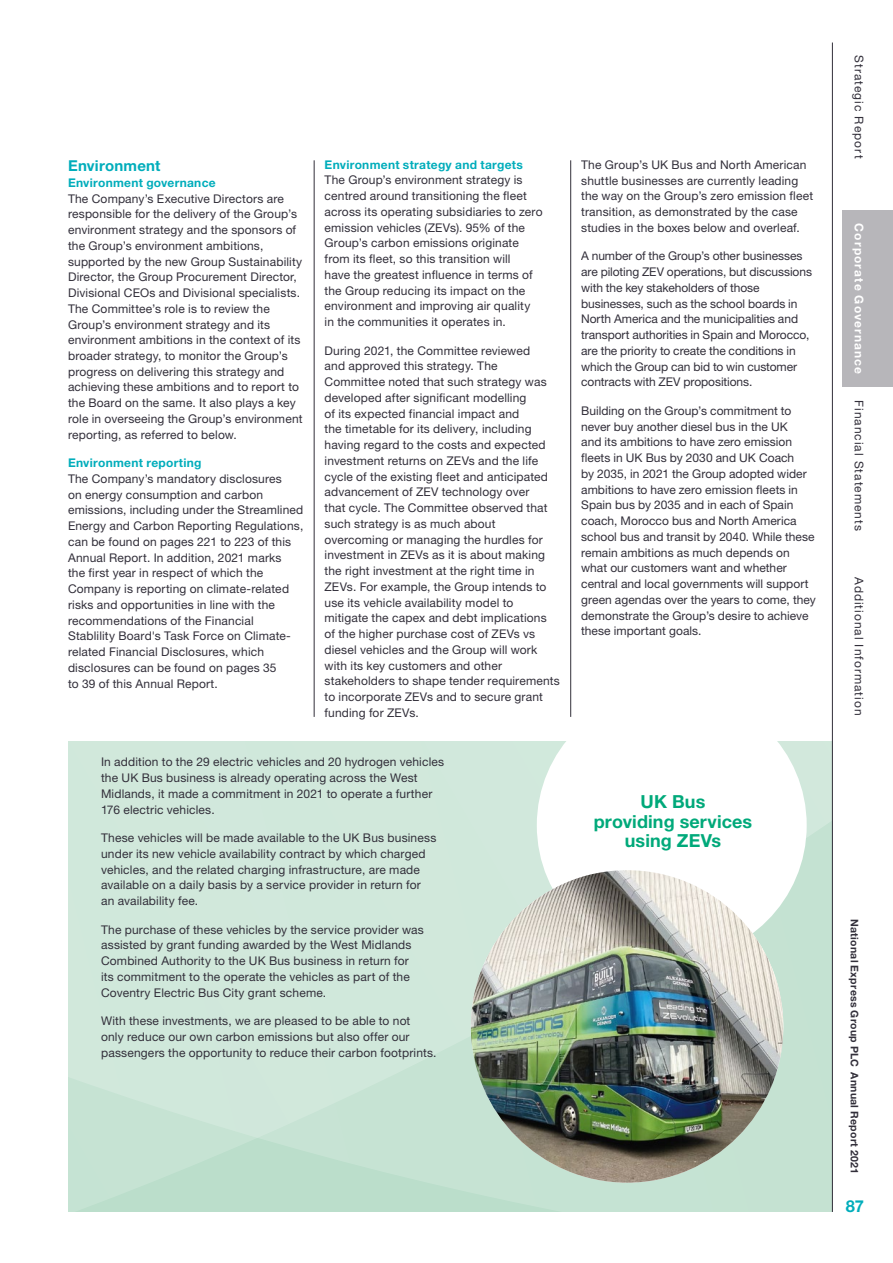
<style>
.page{position:relative;width:893px;height:1263px;background:#fff}
.page>*{position:absolute;margin:0;border:0;box-sizing:border-box;transform-origin:0 0}
.t1{font:700 18px/19.5px "Helvetica Neue LT Std";letter-spacing:.005em;color:#00a97a;text-align:center}
.t2{font:700 16.5px "Helvetica Neue LT Std";color:#00adbb}
.t3{font:700 15px "Helvetica Neue LT Std";letter-spacing:.015em;color:#00adbb}
.t4{font:12px/15.8px "Helvetica Neue LT Std";letter-spacing:.01em;color:#322f3a}
.t5{font:700 12px "Helvetica Neue LT Std";letter-spacing:.025em;color:#00adbb}
.t6{font:12px "Helvetica Neue LT Std";letter-spacing:.085em;color:#322f3a}
.t7{font:12px "Helvetica Neue LT Std";letter-spacing:.08em;color:#322f3a}
.t8{font:700 12px "Helvetica Neue LT Std";letter-spacing:.09em;color:#fff}
.t9{font:700 10.5px "Helvetica Neue LT Std";letter-spacing:.03em;color:#322f3a}
</style>
<div class="page">
<hr style="left:314px;top:160px;width:1px;height:557px;background:#322f3a">
<svg style="left:68px;top:741px;width:764px;height:471px;background:#cbe5d7"></svg>
<svg style="left:537px;top:741px;width:270px;height:219px"></svg>
<img style="left:471px;top:870px;width:312px;height:313px;border-radius:156px">
<hr style="left:570px;top:160px;width:1px;height:557px;background:#322f3a">
<div style="left:842px;top:211px;width:51px;height:176px;background:#b7b6ba"></div>
<hr style="left:832px;top:43px;width:1px;height:1169px;background:#322f3a">
<p class="t5" style="left:325px;top:157px;width:200px">Environment strategy and targets</p>
<p class="t4" style="left:325px;top:172px;width:220px">The Group’s environment strategy is centred around transitioning the fleet across its operating subsidiaries to zero emission vehicles (ZEVs). 95% of the Group’s carbon emissions originate from its fleet, so this transition will<br>have the greatest influence in terms of the Group reducing its impact on the environment and improving air quality in the communities it operates in.</p>
<p class="t4" style="left:325px;top:342px;width:237px">During 2021, the Committee reviewed<br>and approved this strategy. The Committee noted that such strategy was developed after significant modelling<br>of its expected financial impact and<br>the timetable for its delivery, including having regard to the costs and expected investment returns on ZEVs and the life cycle of the existing fleet and anticipated advancement of ZEV technology over<br>that cycle. The Committee observed that such strategy is as much about overcoming or managing the hurdles for investment in ZEVs as it is about making the right investment at the right time in ZEVs. For example, the Group intends to use its vehicle availability model to mitigate the capex and debt implications of the higher purchase cost of ZEVs vs diesel vehicles and the Group will work with its key customers and other stakeholders to shape tender requirements to incorporate ZEVs and to secure grant funding for ZEVs.</p>
<p class="t4" style="left:101px;top:754px;width:345px">In addition to the 29 electric vehicles and 20 hydrogen vehicles the UK Bus business is already operating across the West Midlands, it made a commitment in 2021 to operate a further 176 electric vehicles.</p>
<p class="t4" style="left:101px;top:830px;width:337px">These vehicles will be made available to the UK Bus business under its new vehicle availability contract by which charged vehicles, and the related charging infrastructure, are made available on a daily basis by a service provider in return for an availability fee.</p>
<p class="t4" style="left:101px;top:921px;width:324px">The purchase of these vehicles by the service provider was assisted by grant funding awarded by the West Midlands Combined Authority to the UK Bus business in return for its commitment to the operate the vehicles as part of the Coventry Electric Bus City grant scheme.</p>
<p class="t4" style="left:101px;top:1013px;width:337px">With these investments, we are pleased to be able to not<br>only reduce our own carbon emissions but also offer our passengers the opportunity to reduce their carbon footprints.</p>
<p class="t3" style="left:68px;top:156px;width:94px">Environment</p>
<p class="t5" style="left:68px;top:175px;width:149px">Environment governance</p>
<p class="t4" style="left:68px;top:190px;width:236px">The Company’s Executive Directors are responsible for the delivery of the Group’s environment strategy and the sponsors of the Group’s environment ambitions, supported by the new Group Sustainability Director, the Group Procurement Director, Divisional CEOs and Divisional specialists.<br>The Committee’s role is to review the Group’s environment strategy and its environment ambitions in the context of its broader strategy, to monitor the Group’s progress on delivering this strategy and achieving these ambitions and to report to the Board on the same. It also plays a key role in overseeing the Group’s environment reporting, as referred to below.</p>
<p class="t5" style="left:68px;top:455px;width:135px">Environment reporting</p>
<p class="t4" style="left:68px;top:471px;width:237px">The Company’s mandatory disclosures<br>on energy consumption and carbon emissions, including under the Streamlined Energy and Carbon Reporting Regulations, can be found on pages 221 to 223 of this Annual Report. In addition, 2021 marks<br>the first year in respect of which the Company is reporting on climate-related risks and opportunities in line with the recommendations of the Financial Stablility Board's Task Force on Climate&shy;related Financial Disclosures, which disclosures can be found on pages 35<br>to 39 of this Annual Report.</p>
<p class="t4" style="left:581px;top:157px;width:234px">The Group’s UK Bus and North American shuttle businesses are currently leading the way on the Group’s zero emission fleet transition, as demonstrated by the case studies in the boxes below and overleaf.</p>
<p class="t4" style="left:581px;top:248px;width:232px">A number of the Group’s other businesses are piloting ZEV operations, but discussions with the key stakeholders of those businesses, such as the school boards in North America and the municipalities and transport authorities in Spain and Morocco, are the priority to create the conditions in which the Group can bid to win customer contracts with ZEV propositions.</p>
<p class="t4" style="left:581px;top:403px;width:236px">Building on the Group’s commitment to never buy another diesel bus in the UK<br>and its ambitions to have zero emission fleets in UK Bus by 2030 and UK Coach<br>by 2035, in 2021 the Group adopted wider ambitions to have zero emission fleets in Spain bus by 2035 and in each of Spain coach, Morocco bus and North America school bus and transit by 2040. While these remain ambitions as much depends on what our customers want and whether central and local governments will support green agendas over the years to come, they demonstrate the Group’s desire to achieve these important goals.</p>
<h1 class="t1" style="left:594px;top:792px;width:160px">UK Bus<br>providing services using ZEVs</h1>
<p class="t6" style="left:866px;top:55px;width:105px;rotate:90deg">Strategic Report</p>
<p class="t8" style="left:866px;top:223px;width:152px;rotate:90deg">Corporate Governance</p>
<p class="t6" style="left:866px;top:400px;width:132px;rotate:90deg">Financial Statements</p>
<p class="t7" style="left:866px;top:577px;width:140px;rotate:90deg">Additional Information</p>
<p class="t9" style="left:861px;top:919px;width:257px;rotate:90deg">National Express Group PLC Annual Report 2021</p>
<h2 class="t2" style="left:846px;top:1196px;width:19px">87</h2>
</div>
